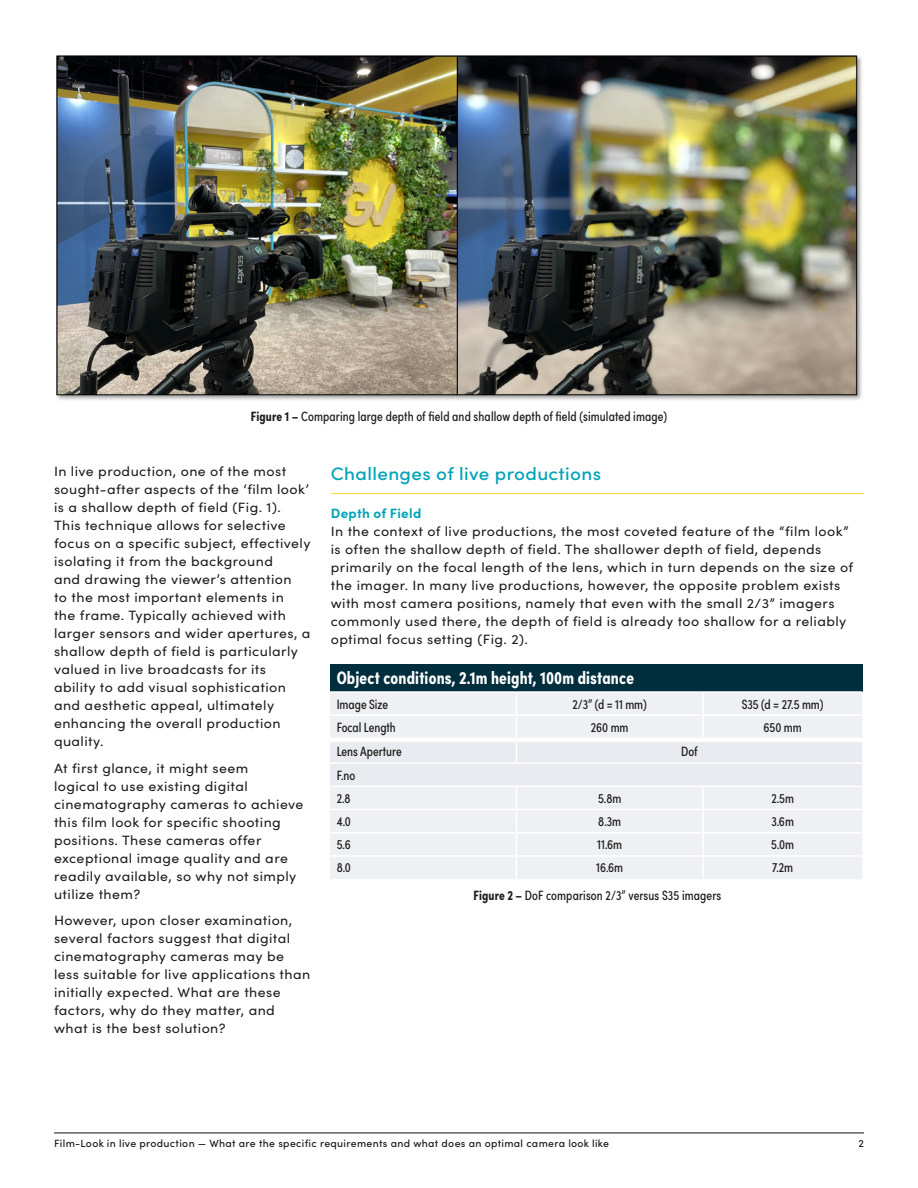
<style>
.page{position:relative;width:918px;height:1188px;background:#fff}
.page>*{position:absolute;margin:0;border:0;box-sizing:border-box;transform-origin:0 0}
.t1{font:700 18px "Sofia Pro Condensed";letter-spacing:.01em;color:#fff}
.t2{font:500 18px "Sofia Pro";letter-spacing:.02em;color:#00a3b7;scale:1.05 1}
.t3{font:13.5px/18px "Sofia Pro";letter-spacing:.03em;color:#1d1d1b;scale:1.05 1}
.t4{font:13.5px/23.2px "Sofia Pro Condensed";letter-spacing:.005em;color:#1d1d1b}
.t5{font:700 13.5px "Sofia Pro";letter-spacing:.02em;color:#00a3b7}
.t6{font:500 10.5px "Sofia Pro";letter-spacing:.03em;color:#1d1d1b}
.s1{font-weight:700}
</style>
<div class="page">
<hr style="left:54px;top:1132px;width:810px;height:1px;background:#1d1d1b">
<hr style="left:331px;top:493px;width:533px;height:1px;background:#ffd644">
<img style="left:56px;top:55px;width:806px;height:345px">
<div style="left:330px;top:664px;width:532px;height:28px;background:#002e3d"></div>
<hr style="left:330px;top:691px;width:186px;height:2px;background:#fff">
<hr style="left:516px;top:691px;width:187px;height:2px;background:#fff">
<hr style="left:703px;top:691px;width:159px;height:2px;background:#fff">
<div style="left:330px;top:693px;width:532px;height:186px;background:#eff0f4"></div>
<hr style="left:703px;top:855px;width:159px;height:2px;background:#fff">
<hr style="left:702px;top:857px;width:2px;height:22px;background:#fff">
<hr style="left:330px;top:738px;width:186px;height:4px;background:#fff">
<hr style="left:516px;top:738px;width:187px;height:4px;background:#fff">
<hr style="left:703px;top:738px;width:159px;height:4px;background:#fff">
<p class="t4" style="left:251px;top:404px;width:418px"><span class="s1">Figure 1 –</span> Comparing large depth of field and shallow depth of field (simulated image)</p>
<p class="t3" style="left:54px;top:462px;width:246px">In live production, one of the most sought-after aspects of the ‘film look’ is a shallow depth of field (Fig. 1).<br>This technique allows for selective focus on a specific subject, effectively isolating it from the background<br>and drawing the viewer’s attention<br>to the most important elements in<br>the frame. Typically achieved with larger sensors and wider apertures, a shallow depth of field is particularly valued in live broadcasts for its ability to add visual sophistication and aesthetic appeal, ultimately enhancing the overall production quality.</p>
<p class="t3" style="left:54px;top:758px;width:239px">At first glance, it might seem<br>logical to use existing digital cinematography cameras to achieve this film look for specific shooting positions. These cameras offer exceptional image quality and are readily available, so why not simply utilize them?</p>
<p class="t3" style="left:54px;top:911px;width:246px">However, upon closer examination, several factors suggest that digital cinematography cameras may be less suitable for live applications than initially expected. What are these factors, why do they matter, and what is the best solution?</p>
<h1 class="t2" style="left:331px;top:460px;width:259px">Challenges of live productions</h1>
<p class="t5" style="left:331px;top:503px;width:92px">Depth of Field</p>
<p class="t3" style="left:331px;top:521px;width:499px">In the context of live productions, the most coveted feature of the “film look” is often the shallow depth of field. The shallower depth of field, depends primarily on the focal length of the lens, which in turn depends on the size of the imager. In many live productions, however, the opposite problem exists with most camera positions, namely that even with the small 2/3” imagers commonly used there, the depth of field is already too shallow for a reliably optimal focus setting (Fig. 2).</p>
<h1 class="t1" style="left:337px;top:664px;width:299px">Object conditions, 2.1m height, 100m distance</h1>
<p class="t4" style="left:337px;top:691px;width:53px">Image Size</p>
<p class="t4" style="left:573px;top:691px;width:76px">2/3” (d = 11 mm)</p>
<p class="t4" style="left:742px;top:691px;width:83px">S35 (d = 27.5 mm)</p>
<p class="t4" style="left:337px;top:715px;width:61px">Focal Length</p>
<p class="t4" style="left:591px;top:715px;width:39px">260 mm</p>
<p class="t4" style="left:764px;top:715px;width:40px">650 mm</p>
<p class="t4" style="left:337px;top:739px;width:67px">Lens Aperture</p>
<p class="t4" style="left:681px;top:739px;width:18px">Dof</p>
<p class="t4" style="left:337px;top:762px;width:20px">F.no<br>2.8</p>
<p class="t4" style="left:598px;top:786px;width:25px">5.8m</p>
<p class="t4" style="left:771px;top:786px;width:24px">2.5m</p>
<p class="t4" style="left:337px;top:809px;width:16px">4.0</p>
<p class="t4" style="left:598px;top:809px;width:24px">8.3m</p>
<p class="t4" style="left:771px;top:809px;width:24px">3.6m</p>
<p class="t4" style="left:337px;top:832px;width:16px">5.6</p>
<p class="t4" style="left:597px;top:832px;width:26px">11.6m</p>
<p class="t4" style="left:771px;top:832px;width:25px">5.0m</p>
<p class="t4" style="left:337px;top:855px;width:16px">8.0</p>
<p class="t4" style="left:596px;top:855px;width:29px">16.6m</p>
<p class="t4" style="left:772px;top:855px;width:23px">7.2m</p>
<p class="t4" style="left:473px;top:883px;width:249px"><span class="s1">Figure 2 –</span> DoF comparison 2/3” versus S35 imagers</p>
<p class="t6" style="left:54px;top:1136px;width:557px">Film-Look in live production — What are the specific requirements and what does an optimal camera look like</p>
<p class="t6" style="left:859px;top:1136px;width:7px">2</p>
</div>
